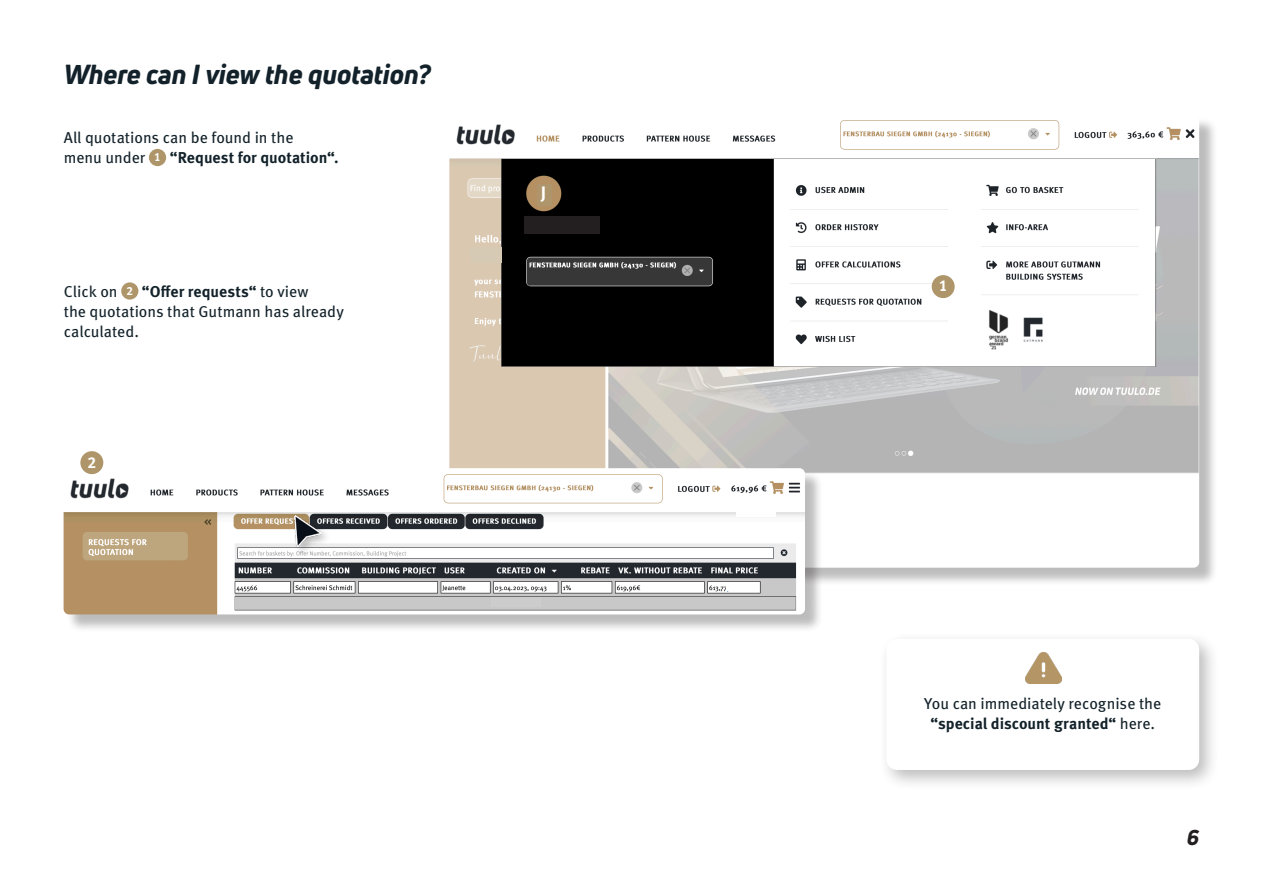
<style>
.page{position:relative;width:1263px;height:893px;background:#fff}
.page>*{position:absolute;margin:0;border:0;box-sizing:border-box;transform-origin:0 0}
.t1{font:italic 800 27px "Uni Neue";color:#13222a}
.t2{font:italic 800 21px "Uni Neue";color:#231f20}
.t3{font:700 18px "Gutmann Meta";color:#fff}
.t4{font:15.75px/20.2px "Meta Pro";color:#13222a}
.t5{font:700 15.75px "Meta Pro";color:#13222a}
.t6{font:700 15.75px "Meta Pro";color:#fff}
.t7{font:700 11.85px "Meta Pro";color:#fff}
.s1{font-weight:400}
.s2{font-weight:700}
</style>
<div class="page">
<div style="left:452px;top:117px;width:766px;height:469px;background:#231f20;opacity:.3"></div>
<img style="left:449px;top:117px;width:750px;height:451px">
<div style="left:149px;top:149px;width:17px;height:17px;background:#af966a;border-radius:50%"></div>
<div style="left:121px;top:282px;width:17px;height:18px;background:#af966a;border-radius:50%"></div>
<div style="left:878px;top:631px;width:342px;height:159px;background:#231f20;opacity:.3"></div>
<div style="left:886px;top:639px;width:313px;height:131px;background:#fff;border-radius:11px"></div>
<img style="left:1025px;top:652px;width:37px;height:32px">
<div style="left:66px;top:470px;width:757px;height:163px;background:#231f20;opacity:.3"></div>
<img style="left:64px;top:468px;width:741px;height:146px">
<div style="left:736px;top:496px;width:40px;height:21px;background:#fff"></div>
<div style="left:932px;top:275px;width:23px;height:23px;background:#af966a;border-radius:50%"></div>
<div style="left:80px;top:451px;width:23px;height:23px;background:#af966a;border-radius:50%"></div>
<div style="left:292px;top:513px;width:40px;height:44px;background:#231f20;opacity:.3"></div>
<img style="left:294px;top:516px;width:26px;height:30px">
<div style="left:524px;top:216px;width:75px;height:18px;background:#231f20"></div>
<div style="left:537px;top:184px;width:14px;height:21px;background:#af956b"></div>
<div style="left:470px;top:247px;width:31px;height:16px;background:#d7cab5"></div>
<svg style="left:726px;top:583px;width:3px;height:8px"></svg>
<div style="left:491px;top:597px;width:50px;height:10px;background:#ccc"></div>
<p class="t1" style="left:64px;top:56px;width:369px">Where can I view the quotation?</p>
<p class="t4" style="left:64px;top:126px;width:231px">All quotations can be found in the</p>
<p class="t4" style="left:64px;top:146px;width:83px">menu under</p>
<p class="t7" style="left:154px;top:148px;width:8px">1</p>
<p class="t5" style="left:170px;top:145px;width:170px">“Request for quotation“.</p>
<p class="t4" style="left:64px;top:280px;width:55px">Click on</p>
<p class="t7" style="left:126px;top:281px;width:8px">2</p>
<p class="t5" style="left:142px;top:279px;width:168px">“Offer requests“ <span class="s1">to view</span></p>
<p class="t4" style="left:64px;top:300px;width:282px">the quotations that Gutmann has already calculated.</p>
<p class="t6" style="left:87px;top:450px;width:10px">2</p>
<p class="t3" style="left:541px;top:178px;width:7px">J</p>
<p class="t6" style="left:939px;top:274px;width:10px">1</p>
<p class="t4" style="left:924px;top:692px;width:239px;text-align:center">You can immediately recognise the <span class="s2">“special discount granted“</span> here.</p>
<h2 class="t2" style="left:1187px;top:823px;width:14px">6</h2>
</div>
